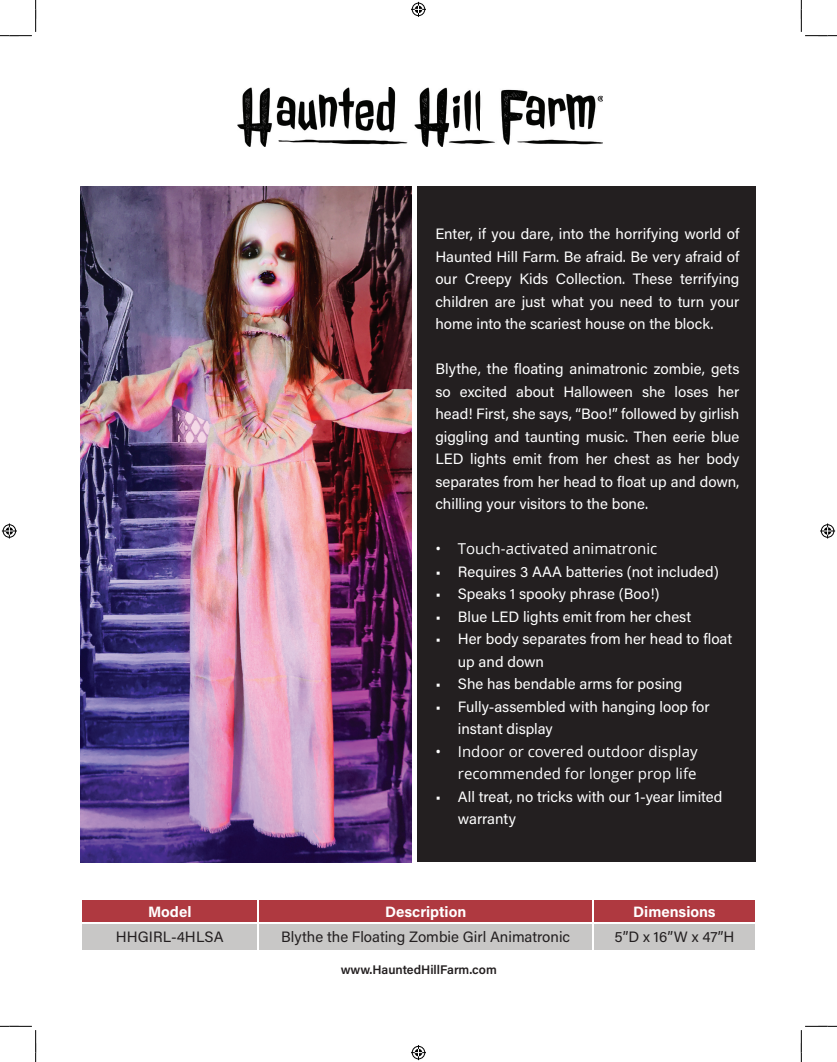
<style>
.page{position:relative;width:837px;height:1062px;background:#fff}
.page>*{position:absolute;margin:0;border:0;box-sizing:border-box;transform-origin:0 0}
.t1{font:15px/22.5px "Acumin Pro";color:#fff}
.t2{font:15px/22.5px "Open Sans";color:#fff;text-align:right}
.t3{font:15px "Acumin Pro";color:#231f20}
.t4{font:700 15px "Acumin Pro";color:#fff}
.t5{font:600 12.5px "Acumin Pro";color:#231f20}
</style>
<div class="page">
<svg style="left:82px;top:900px;width:673px;height:49px;background:#bf8a8c"></svg>
<hr style="left:754px;top:923px;width:2px;height:26px;background:#fff">
<img style="left:81px;top:187px;width:330px;height:675px">
<div style="left:417px;top:186px;width:339px;height:675px;background:#231f20"></div>
<img style="left:237px;top:87px;width:365px;height:59px">
<svg style="left:0;top:0;width:36px;height:36px"></svg>
<svg style="left:0;top:1025px;width:36px;height:36px"></svg>
<svg style="left:800px;top:0;width:36px;height:36px"></svg>
<svg style="left:800px;top:1025px;width:36px;height:36px"></svg>
<svg style="left:411px;top:2px;width:15px;height:15px"></svg>
<svg style="left:411px;top:1045px;width:15px;height:14px"></svg>
<svg style="left:2px;top:523px;width:15px;height:15px"></svg>
<svg style="left:820px;top:523px;width:14px;height:15px"></svg>
<p class="t1" style="left:435px;top:222px;width:305px;text-align:justify">Enter, if you dare, into the horrifying world of Haunted Hill Farm. Be afraid. Be very afraid of our Creepy Kids Collection. These terrifying children are just what you need to turn your home into the scariest house on the block.</p>
<p class="t1" style="left:435px;top:357px;width:305px;text-align:justify">Blythe, the floating animatronic zombie, gets so excited about Halloween she loses her head! First, she says, “Boo!” followed by girlish giggling and taunting music. Then eerie blue LED lights emit from her chest as her body separates from her head to float up and down, chilling your visitors to the bone.</p>
<p class="t2" style="left:435px;top:537px;width:223px">• Touch-activated animatronic</p>
<p class="t1" style="left:435px;top:559px;width:285px">• Requires 3 AAA batteries (not included)</p>
<p class="t1" style="left:435px;top:582px;width:226px">• Speaks 1 spooky phrase (Boo!)</p>
<p class="t1" style="left:435px;top:604px;width:257px">• Blue LED lights emit from her chest</p>
<p class="t1" style="left:458px;top:627px;width:276px;text-indent:-22px">• Her body separates from her head to float up and down</p>
<p class="t1" style="left:435px;top:672px;width:248px">• She has bendable arms for posing</p>
<p class="t1" style="left:458px;top:694px;width:253px;text-indent:-22px">• Fully-assembled with hanging loop for instant display</p>
<p class="t2" style="left:435px;top:739px;width:264px">• Indoor or covered outdoor display recommended for longer prop life</p>
<p class="t1" style="left:458px;top:784px;width:266px;text-indent:-22px">• All treat, no tricks with our 1-year limited warranty</p>
<p class="t4" style="left:148px;top:900px;width:45px">Model</p>
<p class="t4" style="left:385px;top:900px;width:83px">Description</p>
<p class="t4" style="left:633px;top:900px;width:84px">Dimensions</p>
<p class="t3" style="left:116px;top:926px;width:109px">HHGIRL-4HLSA</p>
<p class="t3" style="left:281px;top:926px;width:290px">Blythe the Floating Zombie Girl Animatronic</p>
<p class="t3" style="left:614px;top:926px;width:121px">5”D x 16”W x 47”H</p>
<p class="t5" style="left:341px;top:960px;width:157px">www.HauntedHillFarm.com</p>
</div>
